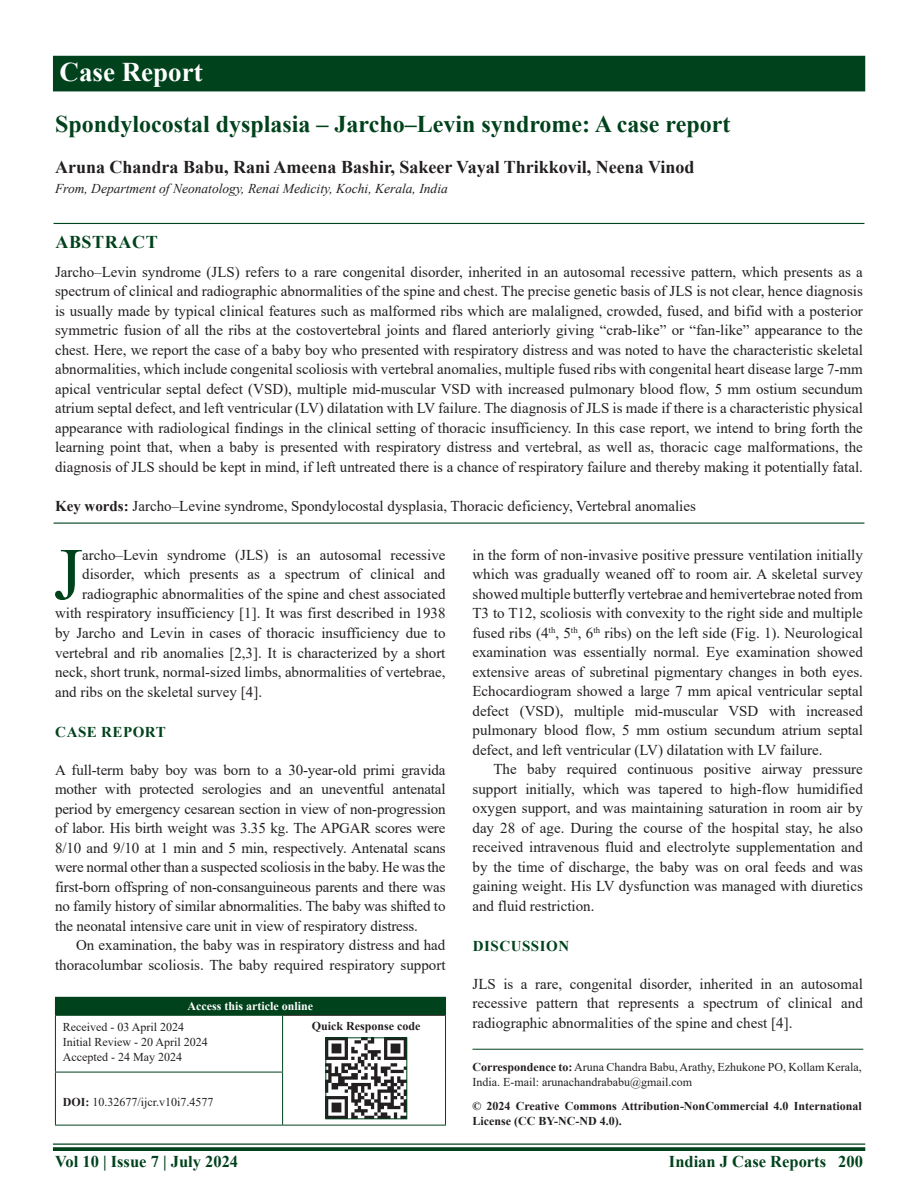
<style>
.page{position:relative;width:918px;height:1188px;background:#fff}
.page>*{position:absolute;margin:0;border:0;box-sizing:border-box;transform-origin:0 0}
.DROP_CAP_TX{font:73.95px "Times New Roman";color:#00421c}
.AH{font:700 27px "Times New Roman";color:#fff}
.AT{font:700 24px "Times New Roman";color:#00421c}
.AU{font:700 18px "Times New Roman";color:#231f20}
.ABSH{font:700 18px "Times New Roman";letter-spacing:.035em;color:#00421c}
.RF{font:700 16.5px "Times New Roman";color:#00421c}
.ABS{font:15px/19.5px "Times New Roman";color:#231f20;text-align:justify}
.TX{font:15px/19.5px "Times New Roman";color:#231f20;text-align:justify}
.TXFL{font:15px/19.5px "Times New Roman";letter-spacing:-.005em;color:#231f20;text-align:justify}
.DROP_CAP_TX-2{font:15px "Times New Roman";color:#231f20}
.KWD{font:15px "Times New Roman";color:#231f20}
.t1{font:700 15px "Times New Roman";letter-spacing:.035em;color:#00421c}
.AFF{font:italic 13.5px "Times New Roman";color:#231f20}
.ADD{font:12px/15px "Times New Roman";color:#231f20}
.CR{font:700 12px/15px "Times New Roman";color:#231f20}
.HIS{font:12px/15px "Times New Roman";color:#231f20}
.DOI{font:12px "Times New Roman";color:#231f20}
.AAO{font:700 12px "Times New Roman";color:#fff}
.QR{font:700 12px "Times New Roman";color:#231f20}
.s1{font-weight:700}
</style>
<div class="page">
<hr style="left:53px;top:1143px;width:812px;height:2px;background:#00421c">
<svg style="left:53px;top:1147px;width:812px;height:4px;background:#0f4d29"></svg>
<div style="left:53px;top:56px;width:812px;height:35px;background:#00421c"></div>
<hr style="left:54px;top:223px;width:810px;height:1px;background:#00421c">
<hr style="left:54px;top:523px;width:810px;height:1px;background:#00421c">
<div style="left:55px;top:997px;width:391px;height:18px;background:#00421c"></div>
<hr style="left:283px;top:1015px;width:162px;height:1px;background:#231f20">
<hr style="left:55px;top:1016px;width:1px;height:56px;background:#00421c">
<hr style="left:55px;top:1015px;width:228px;height:1px;background:#00421c">
<hr style="left:282px;top:1016px;width:1px;height:56px;background:#00421c">
<hr style="left:445px;top:1015px;width:1px;height:57px;background:#00421c">
<hr style="left:445px;top:1072px;width:1px;height:53px;background:#00421c">
<hr style="left:55px;top:1072px;width:1px;height:53px;background:#00421c">
<hr style="left:55px;top:1072px;width:228px;height:1px;background:#00421c">
<hr style="left:55px;top:1125px;width:228px;height:1px;background:#00421c">
<hr style="left:282px;top:1072px;width:1px;height:53px;background:#00421c">
<hr style="left:283px;top:1125px;width:163px;height:1px;background:#00421c">
<img style="left:328px;top:1040px;width:77px;height:77px">
<div style="left:326px;top:1038px;width:81px;height:81px;border:1px solid #00421c"></div>
<hr style="left:472px;top:1049px;width:391px;height:1px;background:#00421c">
<p class="AH" style="left:60px;top:52px;width:145px">Case Report</p>
<p class="AT" style="left:55px;top:106px;width:677px">Spondylocostal dysplasia – Jarcho–Levin syndrome: A case report</p>
<p class="AU" style="left:55px;top:154px;width:641px">Aruna Chandra Babu, Rani Ameena Bashir, Sakeer Vayal Thrikkovil, Neena Vinod</p>
<p class="AFF" style="left:55px;top:179px;width:394px">From, Department of Neonatology, Renai Medicity, Kochi, Kerala, India</p>
<p class="ABSH" style="left:55px;top:229px;width:104px">ABSTRACT</p>
<p class="ABS" style="left:55px;top:261px;width:809px">Jarcho–Levin syndrome (JLS) refers to a rare congenital disorder, inherited in an autosomal recessive pattern, which presents as a spectrum of clinical and radiographic abnormalities of the spine and chest. The precise genetic basis of JLS is not clear, hence diagnosis is usually made by typical clinical features such as malformed ribs which are malaligned, crowded, fused, and bifid with a posterior symmetric fusion of all the ribs at the costovertebral joints and flared anteriorly giving “crab-like” or “fan-like” appearance to the chest. Here, we report the case of a baby boy who presented with respiratory distress and was noted to have the characteristic skeletal abnormalities, which include congenital scoliosis with vertebral anomalies, multiple fused ribs with congenital heart disease large 7-mm apical ventricular septal defect (VSD), multiple mid-muscular VSD with increased pulmonary blood flow, 5 mm ostium secundum atrium septal defect, and left ventricular (LV) dilatation with LV failure. The diagnosis of JLS is made if there is a characteristic physical appearance with radiological findings in the clinical setting of thoracic insufficiency. In this case report, we intend to bring forth the learning point that, when a baby is presented with respiratory distress and vertebral, as well as, thoracic cage malformations, the diagnosis of JLS should be kept in mind, if left untreated there is a chance of respiratory failure and thereby making it potentially fatal.</p>
<p class="KWD" style="left:55px;top:495px;width:642px"><span class="s1">Key words:</span> Jarcho–Levine syndrome, Spondylocostal dysplasia, Thoracic deficiency, Vertebral anomalies</p>
<p class="DROP_CAP_TX" style="left:54px;top:522px;width:30px">J</p>
<p class="DROP_CAP_TX-2" style="left:82px;top:544px;width:365px">archo–Levin syndrome (JLS) is an autosomal recessive</p>
<p class="DROP_CAP_TX-2" style="left:82px;top:564px;width:365px">disorder, which presents as a spectrum of clinical and</p>
<p class="DROP_CAP_TX-2" style="left:82px;top:583px;width:365px">radiographic abnormalities of the spine and chest associated</p>
<p class="DROP_CAP_TX-2" style="left:55px;top:603px;width:392px">with respiratory insufficiency [1]. It was first described in 1938</p>
<p class="DROP_CAP_TX-2" style="left:55px;top:622px;width:392px">by Jarcho and Levin in cases of thoracic insufficiency due to</p>
<p class="DROP_CAP_TX-2" style="left:55px;top:642px;width:392px">vertebral and rib anomalies [2,3]. It is characterized by a short</p>
<p class="DROP_CAP_TX-2" style="left:55px;top:661px;width:392px">neck, short trunk, normal-sized limbs, abnormalities of vertebrae,</p>
<p class="DROP_CAP_TX-2" style="left:55px;top:681px;width:209px">and ribs on the skeletal survey [4].</p>
<h1 class="t1" style="left:55px;top:721px;width:112px">CASE REPORT</h1>
<p class="TXFL" style="left:55px;top:759px;width:392px">A full-term baby boy was born to a 30-year-old primi gravida mother with protected serologies and an uneventful antenatal period by emergency cesarean section in view of non-progression of labor. His birth weight was 3.35 kg. The APGAR scores were 8/10 and 9/10 at 1 min and 5 min, respectively. Antenatal scans were normal other than a suspected scoliosis in the baby. He was the first-born offspring of non-consanguineous parents and there was no family history of similar abnormalities. The baby was shifted to the neonatal intensive care unit in view of respiratory distress.</p>
<p class="TX" style="left:55px;top:935px;width:392px;text-align:right">On examination, the baby was in respiratory distress and had thoracolumbar scoliosis. The baby required respiratory support</p>
<p class="AAO" style="left:188px;top:998px;width:127px">Access this article online</p>
<p class="HIS" style="left:63px;top:1019px;width:146px">Received - 03 April 2024<br>Initial Review - 20 April 2024<br>Accepted - 24 May 2024</p>
<p class="QR" style="left:312px;top:1017px;width:110px">Quick Response code</p>
<p class="DOI" style="left:63px;top:1094px;width:152px"><span class="s1">DOI:</span> 10.32677/ijcr.v10i7.4577</p>
<p class="TX" style="left:472px;top:545px;width:392px">in the form of non-invasive positive pressure ventilation initially which was gradually weaned off to room air. A skeletal survey showed multiple butterfly vertebrae and hemivertebrae noted from T3 to T12, scoliosis with convexity to the right side and multiple fused ribs (4<sup>th</sup>, 5<sup>th</sup>, 6<sup>th</sup> ribs) on the left side (Fig. 1). Neurological examination was essentially normal. Eye examination showed extensive areas of subretinal pigmentary changes in both eyes.<br>Echocardiogram showed a large 7 mm apical ventricular septal defect (VSD), multiple mid-muscular VSD with increased pulmonary blood flow, 5 mm ostium secundum atrium septal defect, and left ventricular (LV) dilatation with LV failure.</p>
<p class="TX" style="left:472px;top:759px;width:392px;text-indent:21px">The baby required continuous positive airway pressure support initially, which was tapered to high-flow humidified oxygen support, and was maintaining saturation in room air by day 28 of age. During the course of the hospital stay, he also received intravenous fluid and electrolyte supplementation and by the time of discharge, the baby was on oral feeds and was gaining weight. His LV dysfunction was managed with diuretics and fluid restriction.</p>
<h1 class="t1" style="left:473px;top:936px;width:98px">DISCUSSION</h1>
<p class="TXFL" style="left:472px;top:974px;width:392px">JLS is a rare, congenital disorder, inherited in an autosomal recessive pattern that represents a spectrum of clinical and radiographic abnormalities of the spine and chest [4].</p>
<p class="ADD" style="left:472px;top:1059px;width:391px"><span class="s1">Correspondence to:</span> Aruna Chandra Babu, Arathy, Ezhukone PO, Kollam Kerala,<br>India. E-mail: arunachandrababu@gmail.com</p>
<p class="CR" style="left:472px;top:1099px;width:391px">© 2024 Creative Commons Attribution-NonCommercial 4.0 International<br>License (CC BY-NC-ND 4.0).</p>
<p class="RF" style="left:55px;top:1150px;width:185px">Vol 10 | Issue 7 | July 2024</p>
<p class="RF" style="left:669px;top:1150px;width:195px">Indian J Case Reports 200</p>
</div>
